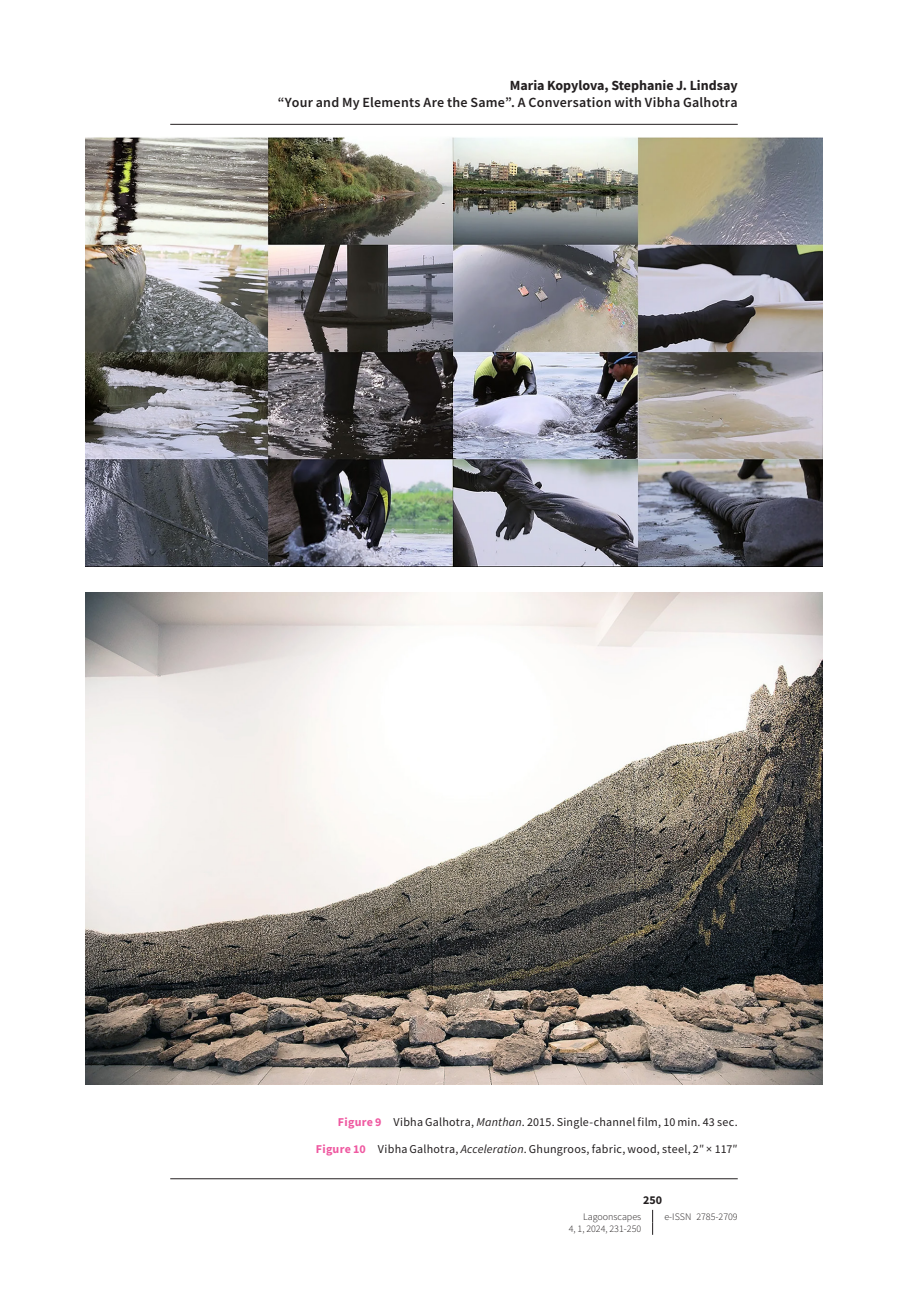
<style>
.page{position:relative;width:908px;height:1304px;background:#fff}
.page>*{position:absolute;margin:0;border:0;box-sizing:border-box;transform-origin:0 0}
.t1{font:600 14px "Source Sans Pro";letter-spacing:.02em;color:#231f20}
.t2{font:700 14px "Source Sans Pro";color:#231f20}
._055d-ecf-figura-didascalia_dx{font:12px "Source Sans Pro";letter-spacing:.02em;color:#231f20}
.t3{font:700 12px "Source Sans Pro";color:#231f20}
.t4{font:300 10px "Source Sans Pro";color:#231f20}
.s1{font-weight:700;color:#ef59a1}
.s2{font-style:italic}
</style>
<div class="page">
<svg style="left:652px;top:1210px;width:1px;height:25px"></svg>
<img style="left:85px;top:137px;width:737px;height:430px">
<img style="left:85px;top:592px;width:737px;height:492px">
<hr style="left:170px;top:124px;width:567px;height:1px;background:#231f20">
<hr style="left:170px;top:1178px;width:567px;height:1px;background:#231f20">
<p class="t2" style="left:509px;top:76px;width:229px">Maria Kopylova, Stephanie J. Lindsay</p>
<p class="t1" style="left:277px;top:94px;width:461px">“Your and My Elements Are the Same”. A Conversation with Vibha Galhotra</p>
<p class="_055d-ecf-figura-didascalia_dx" style="left:338px;top:1115px;width:401px"><span class="s1">Figure 9</span> Vibha Galhotra, <span class="s2">Manthan</span>. 2015. Single-channel film, 10 min. 43 sec.</p>
<p class="_055d-ecf-figura-didascalia_dx" style="left:316px;top:1141px;width:423px"><span class="s1">Figure 10</span> Vibha Galhotra, <span class="s2">Acceleration</span>. Ghungroos, fabric, wood, steel, 2″ × 117″</p>
<p class="t3" style="left:642px;top:1192px;width:21px">250</p>
<p class="t4" style="left:583px;top:1210px;width:60px">Lagoonscapes</p>
<p class="t4" style="left:664px;top:1210px;width:75px">e-ISSN 2785-2709</p>
<p class="t4" style="left:568px;top:1223px;width:74px">4, 1, 2024, 231-250</p>
</div>
